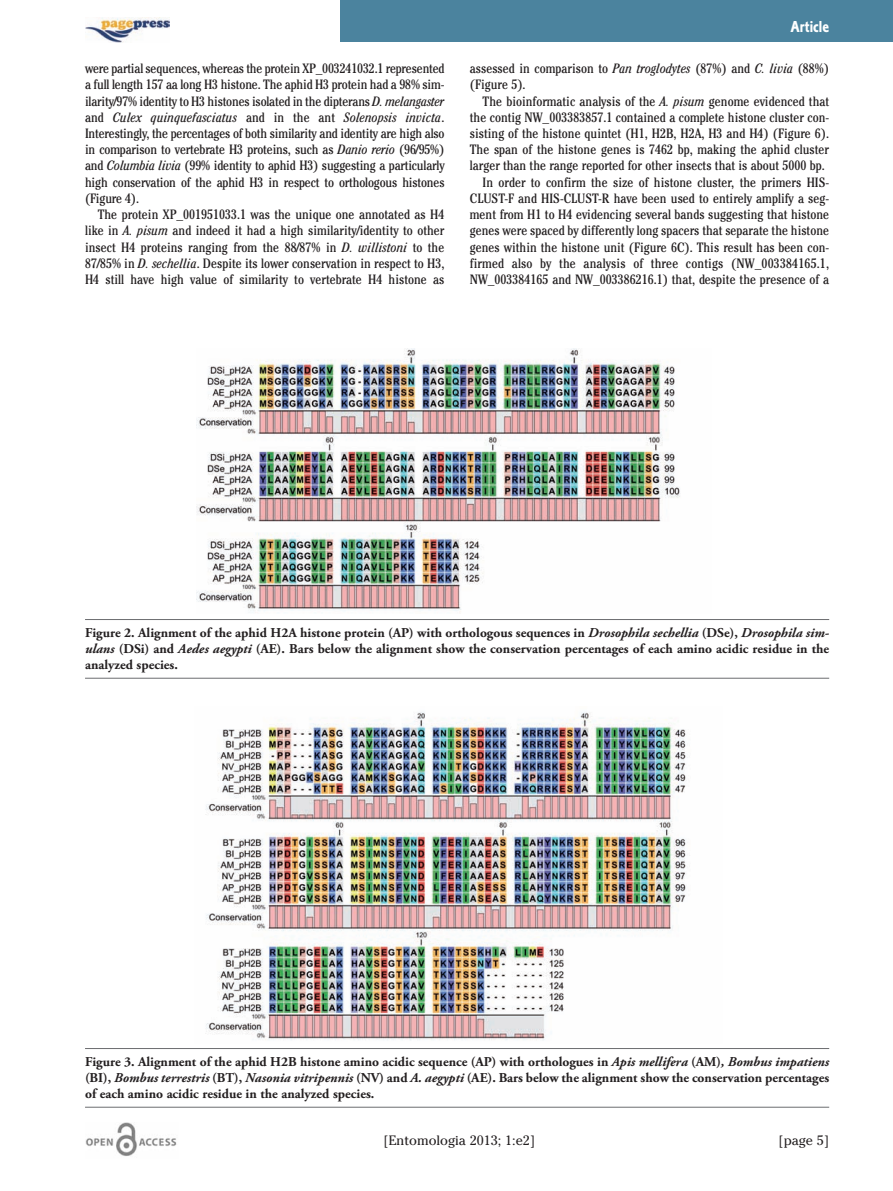
<style>
.page{position:relative;width:893px;height:1191px;background:#fff}
.page>*{position:absolute;margin:0;border:0;box-sizing:border-box;transform-origin:0 0}
.t1{font:16.5px "Corinthian Bold Condensed Plain";color:#fff}
.t2{font:condensed 13.5px/16.2px "Cheltenham";color:#231f20;text-align:justify}
.t3{font:700 13.5px/16.2px "Adobe Garamond Pro";color:#231f20;text-align:justify}
.t4{font:13.5px "Cheltenham";color:#231f20}
.s1{font-style:italic}
</style>
<div class="page">
<img style="left:86px;top:1123px;width:91px;height:33px">
<div style="left:340px;top:0;width:553px;height:42px;background:#4b839e"></div>
<img style="left:85px;top:17px;width:85px;height:26px">
<img style="left:196px;top:349px;width:484px;height:263px">
<hr style="left:85px;top:619px;width:744px;height:1px;background:#6c6d70">
<hr style="left:85px;top:678px;width:744px;height:1px;background:#6c6d70">
<img style="left:205px;top:712px;width:483px;height:329px">
<hr style="left:85px;top:1048px;width:744px;height:1px;background:#6c6d70">
<hr style="left:85px;top:1106px;width:744px;height:1px;background:#6c6d70">
<p class="t2" style="left:85px;top:62px;width:361px">were partial sequences, whereas the protein XP_003241032.1 represented a full length 157 aa long H3 histone. The aphid H3 protein had a 98% sim&shy;ilarity/97% identity to H3 histones isolated in the dipterans <span class="s1">D. melangaster </span>and <span class="s1">Culex quinquefasciatus</span> and in the ant <span class="s1">Solenopsis invicta</span>.<br>Interestingly, the percentages of both similarity and identity are high also in comparison to vertebrate H3 proteins, such as <span class="s1">Danio rerio</span> (96/95%) and <span class="s1">Columbia livia</span> (99% identity to aphid H3) suggesting a particularly high conservation of the aphid H3 in respect to orthologous histones (Figure 4).</p>
<p class="t2" style="left:85px;top:208px;width:361px;text-indent:13px">The protein XP_001951033.1 was the unique one annotated as H4 like in <span class="s1">A. pisum</span> and indeed it had a high similarity/identity to other insect H4 proteins ranging from the 88/87% in <span class="s1">D. willistoni</span> to the 87/85% in <span class="s1">D. sechellia</span>. Despite its lower conservation in respect to H3, H4 still have high value of similarity to vertebrate H4 histone as</p>
<p class="t1" style="left:790px;top:21px;width:40px">Article</p>
<p class="t2" style="left:470px;top:62px;width:361px">assessed in comparison to <span class="s1">Pan troglodytes</span> (87%) and <span class="s1">C. livia</span> (88%) (Figure 5).</p>
<p class="t2" style="left:483px;top:94px;width:348px">The bioinformatic analysis of the <span class="s1">A. pisum</span> genome evidenced that</p>
<p class="t2" style="left:470px;top:110px;width:361px">the contig NW_003383857.1 contained a complete histone cluster con-</p>
<p class="t2" style="left:470px;top:127px;width:361px">sisting of the histone quintet (H1, H2B, H2A, H3 and H4) (Figure 6).</p>
<p class="t2" style="left:470px;top:143px;width:361px">The span of the histone genes is 7462 bp, making the aphid cluster</p>
<p class="t2" style="left:470px;top:159px;width:356px">larger than the range reported for other insects that is about 5000 bp.</p>
<p class="t2" style="left:483px;top:175px;width:348px">In order to confirm the size of histone cluster, the primers HIS-</p>
<p class="t2" style="left:470px;top:191px;width:361px">CLUST-F and HIS-CLUST-R have been used to entirely amplify a seg-</p>
<p class="t2" style="left:470px;top:208px;width:361px">ment from H1 to H4 evidencing several bands suggesting that histone</p>
<p class="t2" style="left:470px;top:224px;width:361px">genes were spaced by differently long spacers that separate the histone</p>
<p class="t2" style="left:470px;top:240px;width:361px">genes within the histone unit (Figure 6C). This result has been con-</p>
<p class="t2" style="left:470px;top:256px;width:361px">firmed also by the analysis of three contigs (NW_003384165.1,</p>
<p class="t2" style="left:470px;top:272px;width:361px">NW_003384165 and NW_003386216.1) that, despite the presence of a</p>
<p class="t3" style="left:85px;top:625px;width:746px">Figure 2. Alignment of the aphid H2A histone protein (AP) with orthologous sequences in <span class="s1">Drosophila sechellia</span> (DSe), <span class="s1">Drosophila sim&shy;ulans</span> (DSi) and <span class="s1">Aedes aegypti</span> (AE). Bars below the alignment show the conservation percentages of each amino acidic residue in the analyzed species.</p>
<p class="t3" style="left:85px;top:1054px;width:746px">Figure 3. Alignment of the aphid H2B histone amino acidic sequence (AP) with orthologues in <span class="s1">Apis mellifera</span> (AM)<span class="s1">, Bombus impatiens </span>(BI), <span class="s1">Bombus terrestris</span> (BT), <span class="s1">Nasonia vitripennis</span> (NV) and <span class="s1">A. aegypti</span> (AE). Bars below the alignment show the conservation percentages of each amino acidic residue in the analyzed species.</p>
<p class="t4" style="left:383px;top:1132px;width:153px">[Entomologia 2013; 1:e2]</p>
<p class="t4" style="left:778px;top:1132px;width:52px">[page 5]</p>
</div>
